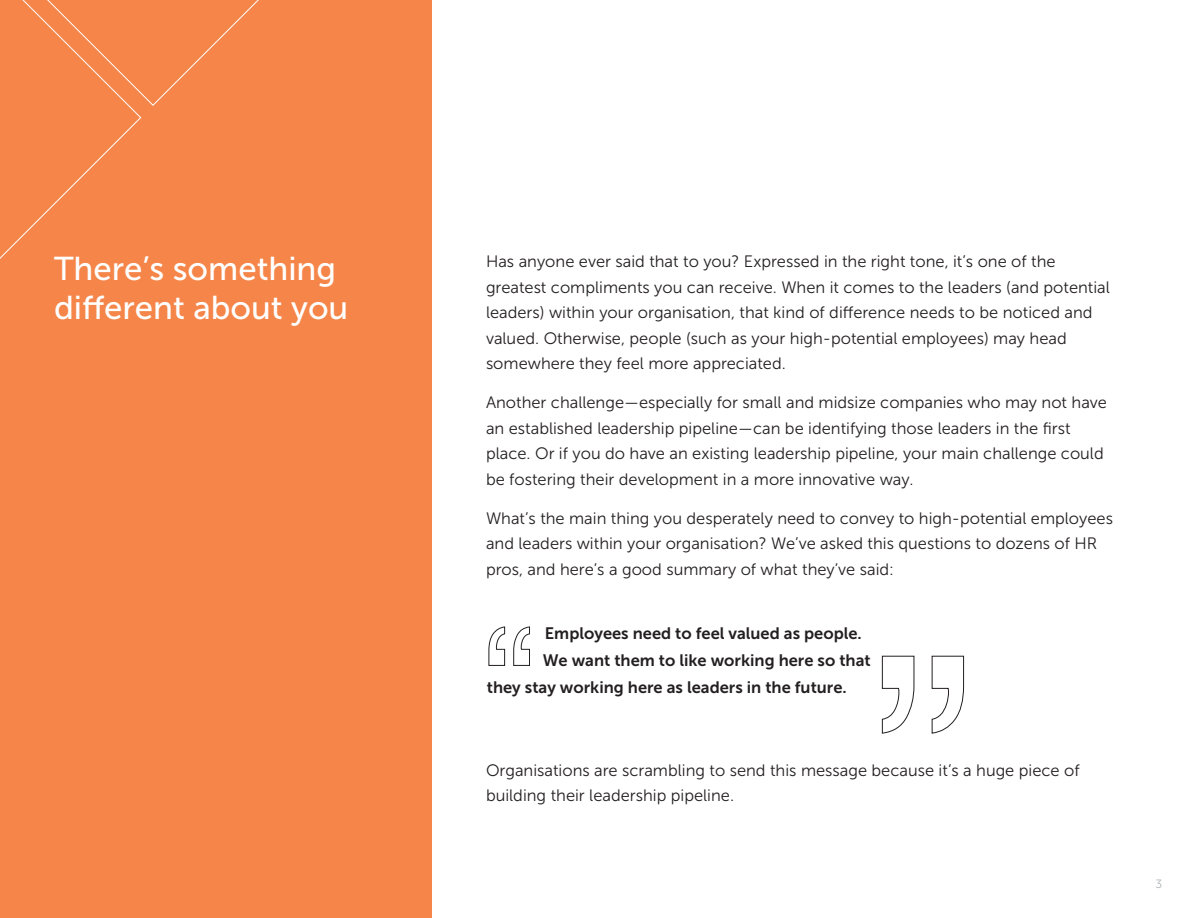
<style>
.page{position:relative;width:1188px;height:918px;background:#fff}
.page>*{position:absolute;margin:0;border:0;box-sizing:border-box;transform-origin:0 0}
.t1{font:33px/39px "Museo Sans 500";color:#fff}
.t2{font:16.5px/25.5px "Museo Sans 300";color:#231f20}
.t3{font:16.5px "Museo Sans 700";color:#231f20}
.t4{font:12px "Museo Sans 300";color:#aeb4b7}
</style>
<div class="page">
<div style="left:0;top:0;width:432px;height:918px;background:#f58548"></div>
<svg style="left:142px;top:0;width:117px;height:106px"></svg>
<svg style="left:0;top:0;width:142px;height:259px"></svg>
<svg style="left:488px;top:626px;width:42px;height:40px"></svg>
<svg style="left:882px;top:655px;width:82px;height:79px"></svg>
<h1 class="t1" style="left:54px;top:249px;width:296px">There’s something different about you</h1>
<p class="t2" style="left:486px;top:249px;width:625px">Has anyone ever said that to you? Expressed in the right tone, it’s one of the greatest compliments you can receive. When it comes to the leaders (and potential leaders) within your organisation, that kind of difference needs to be noticed and valued. Otherwise, people (such as your high-potential employees) may head somewhere they feel more appreciated.</p>
<p class="t2" style="left:486px;top:390px;width:623px">Another challenge—especially for small and midsize companies who may not have an established leadership pipeline—can be identifying those leaders in the first place. Or if you do have an existing leadership pipeline, your main challenge could be fostering their development in a more innovative way.</p>
<p class="t2" style="left:486px;top:506px;width:628px">What’s the main thing you desperately need to convey to high-potential employees and leaders within your organisation? We’ve asked this questions to dozens of HR pros, and here’s a good summary of what they’ve said:</p>
<p class="t3" style="left:545px;top:624px;width:319px">Employees need to feel valued as people.</p>
<p class="t3" style="left:543px;top:651px;width:329px">We want them to like working here so that</p>
<p class="t3" style="left:487px;top:678px;width:362px">they stay working here as leaders in the future.</p>
<p class="t2" style="left:486px;top:758px;width:595px">Organisations are scrambling to send this message because it’s a huge piece of building their leadership pipeline.</p>
<p class="t4" style="left:1156px;top:878px;width:8px">3</p>
</div>
